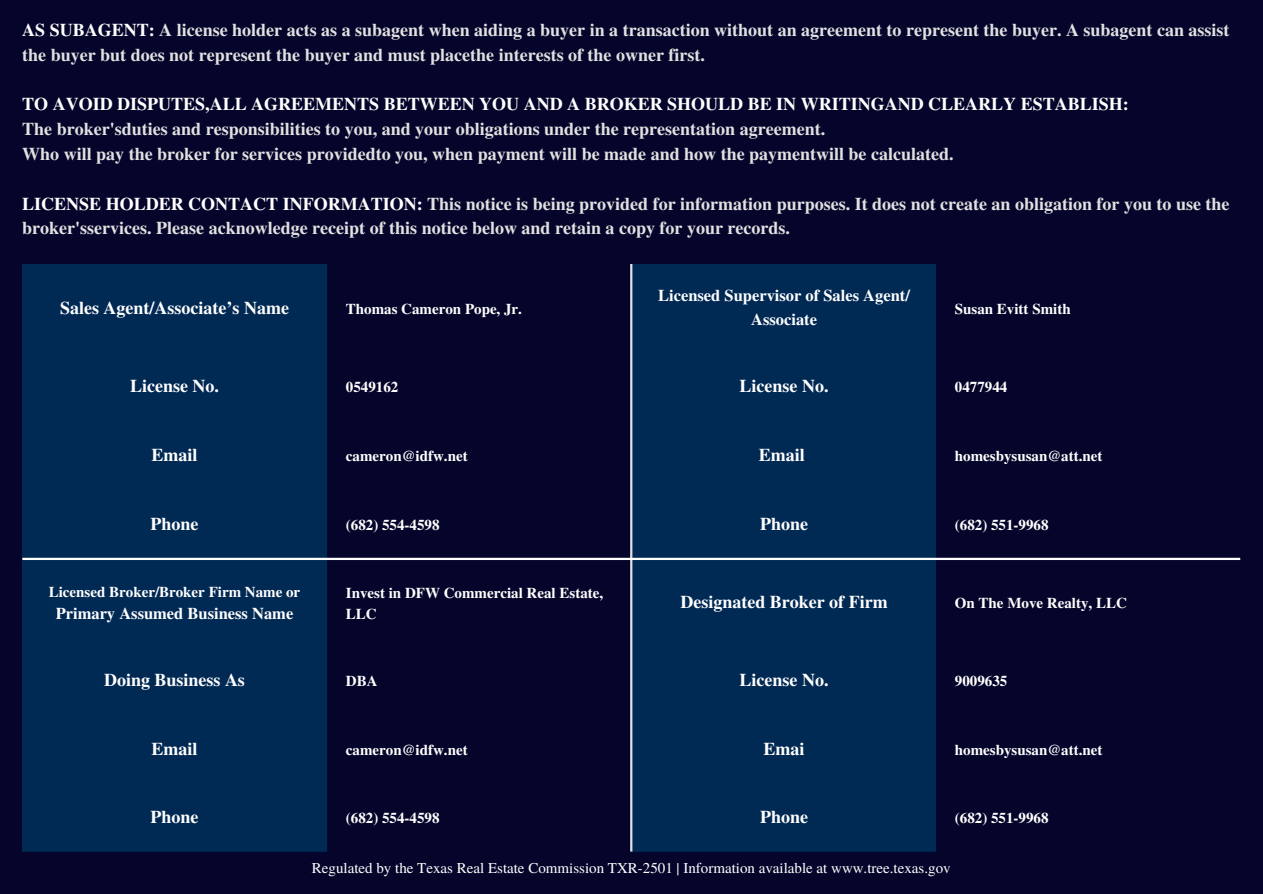
<style>
.page{position:relative;width:1263px;height:894px;background:#fff}
.page>*{position:absolute;margin:0;border:0;box-sizing:border-box;transform-origin:0 0}
.t1{font:700 18px/24.8px "Te X Gyre Termes";color:#e1e1e1}
.t2{font:700 18px "Te X Gyre Termes";color:#fff}
.t3{font:700 16.5px/23.5px "Te X Gyre Termes";color:#fff;text-align:center}
.t4{font:700 15px/20.2px "Te X Gyre Termes";color:#fff}
.t5{font:15px "Te X Gyre Termes";color:#fff}
.s1{color:#fff}
</style>
<div class="page">
<div style="left:0;top:0;width:1263px;height:893px;background:#05052b"></div>
<svg style="left:22px;top:264px;width:914px;height:587px;fill:#002954"></svg>
<hr style="left:630px;top:264px;width:2px;height:587px;background:#e1e1e1">
<hr style="left:22px;top:557px;width:1218px;height:3px;background:#fff">
<p class="t1" style="left:22px;top:17px;width:1209px"><span class="s1">AS SUBAGENT:</span> A license holder acts as a subagent when aiding a buyer in a transaction without an agreement to represent the buyer. A subagent can assist the buyer but does not represent the buyer and must placethe interests of the owner first.</p>
<p class="t2" style="left:22px;top:90px;width:1108px">TO AVOID DISPUTES,ALL AGREEMENTS BETWEEN YOU AND A BROKER SHOULD BE IN WRITINGAND CLEARLY ESTABLISH:</p>
<p class="t1" style="left:22px;top:116px;width:933px">The broker'sduties and responsibilities to you, and your obligations under the representation agreement.<br>Who will pay the broker for services providedto you, when payment will be made and how the paymentwill be calculated.</p>
<p class="t1" style="left:22px;top:190px;width:1209px"><span class="s1">LICENSE HOLDER CONTACT INFORMATION:</span> This notice is being provided for information purposes. It does not create an obligation for you to use the broker'sservices. Please acknowledge receipt of this notice below and retain a copy for your records.</p>
<p class="t2" style="left:60px;top:293px;width:230px">Sales Agent/Associate’s Name</p>
<p class="t4" style="left:346px;top:297px;width:178px">Thomas Cameron Pope, Jr.</p>
<p class="t3" style="left:658px;top:283px;width:253px">Licensed Supervisor of Sales Agent/<br>Associate</p>
<p class="t4" style="left:955px;top:297px;width:117px">Susan Evitt Smith</p>
<p class="t2" style="left:130px;top:372px;width:90px">License No.</p>
<p class="t4" style="left:346px;top:376px;width:54px">0549162</p>
<p class="t2" style="left:740px;top:372px;width:90px">License No.</p>
<p class="t4" style="left:955px;top:376px;width:54px">0477944</p>
<p class="t2" style="left:152px;top:440px;width:47px">Email</p>
<p class="t4" style="left:346px;top:445px;width:123px">cameron@idfw.net</p>
<p class="t2" style="left:759px;top:440px;width:47px">Email</p>
<p class="t4" style="left:955px;top:445px;width:149px">homesbysusan@att.net</p>
<p class="t2" style="left:151px;top:509px;width:49px">Phone</p>
<p class="t4" style="left:346px;top:513px;width:95px">(682) 554-4598</p>
<p class="t2" style="left:760px;top:509px;width:49px">Phone</p>
<p class="t4" style="left:955px;top:513px;width:95px">(682) 551-9968</p>
<p class="t4" style="left:49px;top:581px;width:253px">Licensed Broker/Broker Firm Name or</p>
<p class="t3" style="left:56px;top:600px;width:239px">Primary Assumed Business Name</p>
<p class="t4" style="left:346px;top:582px;width:259px">Invest in DFW Commercial Real Estate,<br>LLC</p>
<p class="t2" style="left:680px;top:588px;width:209px">Designated Broker of Firm</p>
<p class="t4" style="left:955px;top:592px;width:173px">On The Move Realty, LLC</p>
<p class="t2" style="left:104px;top:665px;width:142px">Doing Business As</p>
<p class="t4" style="left:346px;top:670px;width:33px">DBA</p>
<p class="t2" style="left:740px;top:665px;width:90px">License No.</p>
<p class="t4" style="left:955px;top:670px;width:54px">9009635</p>
<p class="t2" style="left:152px;top:734px;width:47px">Email</p>
<p class="t4" style="left:346px;top:738px;width:123px">cameron@idfw.net</p>
<p class="t2" style="left:764px;top:734px;width:42px">Emai</p>
<p class="t4" style="left:955px;top:738px;width:149px">homesbysusan@att.net</p>
<p class="t2" style="left:151px;top:803px;width:49px">Phone</p>
<p class="t4" style="left:346px;top:807px;width:95px">(682) 554-4598</p>
<p class="t2" style="left:760px;top:803px;width:49px">Phone</p>
<p class="t4" style="left:955px;top:807px;width:95px">(682) 551-9968</p>
<p class="t5" style="left:312px;top:857px;width:640px">Regulated by the Texas Real Estate Commission TXR-2501 | Information available at www.tree.texas.gov</p>
</div>
